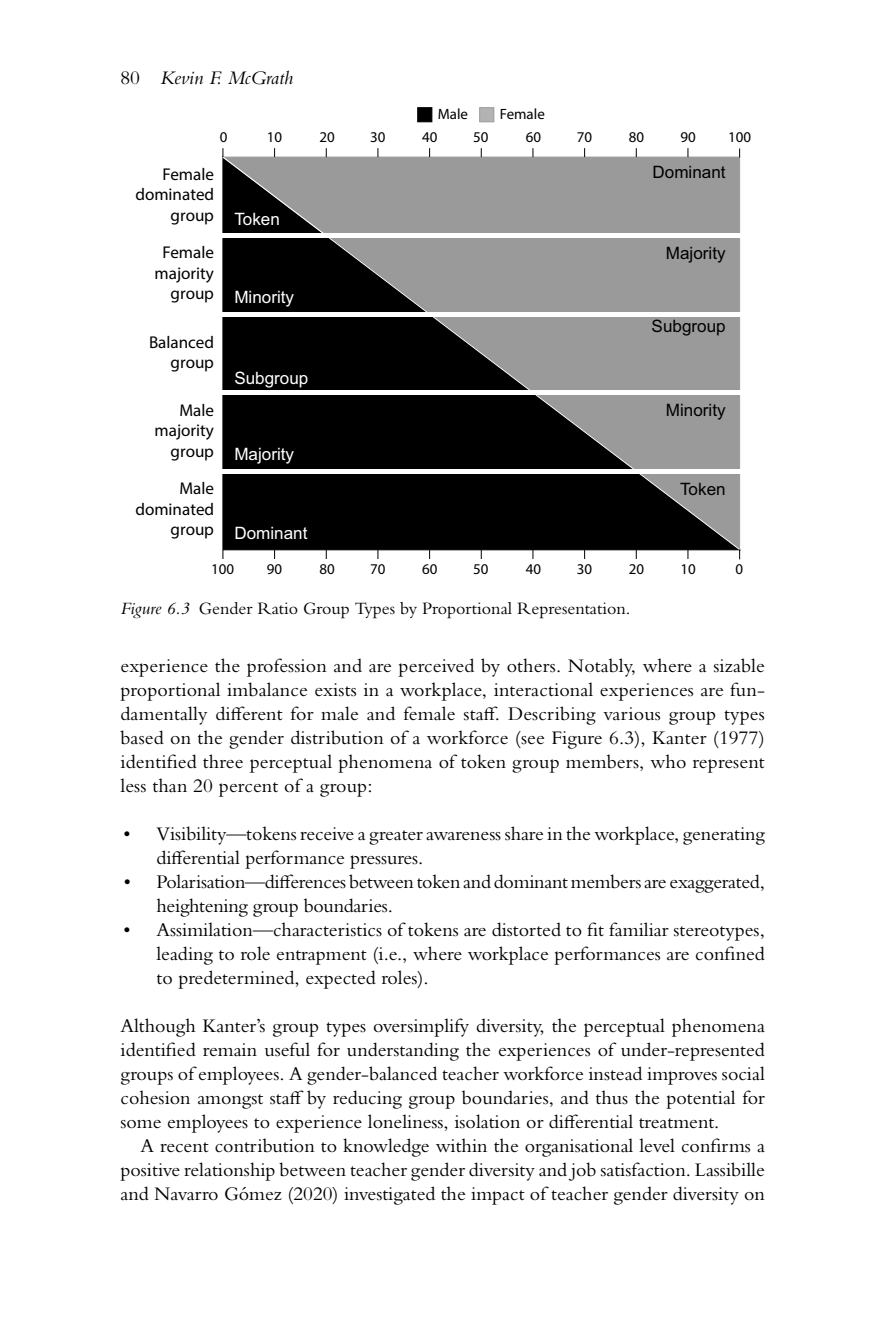
<style>
.page{position:relative;width:885px;height:1327px;background:#fff}
.page>*{position:absolute;margin:0;border:0;box-sizing:border-box;transform-origin:0 0}
.t1{font:20px/24px "Bembo MT Pro";letter-spacing:-.005em;color:#000;text-align:justify}
.t2{font:italic 20px "Bembo MT Pro";color:#000}
.t3{font:18px "Bembo MT Pro";color:#000}
.t4{font:17px/20.4px "Myriad Pro";color:#000;text-align:right}
.t5{font:17px "Arial";color:#000}
.t6{font:17px "Arial";color:#fff}
.t7{font:15px "Myriad Pro";color:#000}
.s1{font-style:normal}
.s2{font-style:italic}
</style>
<div class="page">
<div style="left:417px;top:107px;width:15px;height:15px;background:#000;border:1px solid #000"></div>
<div style="left:479px;top:107px;width:15px;height:15px;background:#b3b3b3;border:1px solid #9a9a9a"></div>
<svg style="left:221px;top:148px;width:520px;height:411px;background:#575757"></svg>
<div style="left:220px;top:233px;width:522px;height:5px;background:#fff"></div>
<hr style="left:220px;top:312px;width:522px;height:4px;background:#fff">
<hr style="left:220px;top:391px;width:522px;height:4px;background:#fff">
<hr style="left:220px;top:469px;width:522px;height:4px;background:#fff">
<p class="t2" style="left:120px;top:66px;width:174px"><span class="s1">80</span> Kevin F. McGrath</p>
<p class="t7" style="left:438px;top:105px;width:32px">Male</p>
<p class="t7" style="left:500px;top:105px;width:46px">Female</p>
<p class="t7" style="left:220px;top:128px;width:9px">0</p>
<p class="t7" style="left:267px;top:128px;width:17px">10</p>
<p class="t7" style="left:319px;top:128px;width:17px">20</p>
<p class="t7" style="left:370px;top:128px;width:17px">30</p>
<p class="t7" style="left:422px;top:128px;width:17px">40</p>
<p class="t7" style="left:473px;top:128px;width:17px">50</p>
<p class="t7" style="left:525px;top:128px;width:17px">60</p>
<p class="t7" style="left:577px;top:128px;width:17px">70</p>
<p class="t7" style="left:628px;top:128px;width:17px">80</p>
<p class="t7" style="left:680px;top:128px;width:17px">90</p>
<p class="t7" style="left:728px;top:128px;width:24px">100</p>
<p class="t4" style="left:135px;top:164px;width:80px">Female dominated group</p>
<p class="t4" style="left:154px;top:242px;width:61px">Female majority group</p>
<p class="t4" style="left:149px;top:331px;width:67px">Balanced group</p>
<p class="t4" style="left:154px;top:399px;width:61px">Male majority group</p>
<p class="t4" style="left:135px;top:478px;width:80px">Male dominated group</p>
<p class="t6" style="left:234px;top:207px;width:47px">Token</p>
<p class="t6" style="left:234px;top:285px;width:61px">Minority</p>
<p class="t6" style="left:234px;top:367px;width:76px">Subgroup</p>
<p class="t6" style="left:234px;top:443px;width:61px">Majority</p>
<p class="t6" style="left:234px;top:521px;width:75px">Dominant</p>
<p class="t5" style="left:652px;top:161px;width:75px">Dominant</p>
<p class="t5" style="left:665px;top:242px;width:61px">Majority</p>
<p class="t5" style="left:651px;top:315px;width:76px">Subgroup</p>
<p class="t5" style="left:665px;top:399px;width:61px">Minority</p>
<p class="t5" style="left:680px;top:478px;width:47px">Token</p>
<p class="t7" style="left:211px;top:559px;width:24px">100</p>
<p class="t7" style="left:267px;top:559px;width:17px">90</p>
<p class="t7" style="left:319px;top:559px;width:17px">80</p>
<p class="t7" style="left:370px;top:559px;width:17px">70</p>
<p class="t7" style="left:422px;top:559px;width:17px">60</p>
<p class="t7" style="left:473px;top:559px;width:17px">50</p>
<p class="t7" style="left:525px;top:559px;width:17px">40</p>
<p class="t7" style="left:576px;top:559px;width:17px">30</p>
<p class="t7" style="left:628px;top:559px;width:17px">20</p>
<p class="t7" style="left:680px;top:559px;width:17px">10</p>
<p class="t7" style="left:735px;top:559px;width:9px">0</p>
<p class="t3" style="left:120px;top:598px;width:511px"><span class="s2">Figure 6.3</span> Gender Ratio Group Types by Proportional Representation.</p>
<p class="t1" style="left:120px;top:653px;width:646px">experience the profession and are perceived by others. Notably, where a sizable proportional imbalance exists in a workplace, interactional experiences are fun&shy;damentally different for male and female staff. Describing various group types based on the gender distribution of a workforce (see Figure 6.3), Kanter (1977) identified three perceptual phenomena of token group members, who represent less than 20 percent of a group:</p>
<p class="t1" style="left:156px;top:821px;width:610px;text-indent:-33px">• Visibility—tokens receive a greater awareness share in the workplace, generating differential performance pressures.</p>
<p class="t1" style="left:156px;top:869px;width:609px;text-indent:-33px">• Polarisation—differences between token and dominant members are exaggerated, heightening group boundaries.</p>
<p class="t1" style="left:156px;top:917px;width:609px;text-indent:-33px">• Assimilation—characteristics of tokens are distorted to fit familiar stereotypes, leading to role entrapment (i.e., where workplace performances are confined to predetermined, expected roles).</p>
<p class="t1" style="left:120px;top:1013px;width:646px">Although Kanter’s group types oversimplify diversity, the perceptual phenomena identified remain useful for understanding the experiences of under-represented groups of employees. A gender-balanced teacher workforce instead improves social cohesion amongst staff by reducing group boundaries, and thus the potential for some employees to experience loneliness, isolation or differential treatment.</p>
<p class="t1" style="left:120px;top:1133px;width:646px;text-indent:20px">A recent contribution to knowledge within the organisational level confirms a positive relationship between teacher gender diversity and job satisfaction. Lassibille and Navarro Gómez (2020) investigated the impact of teacher gender diversity on</p>
</div>
